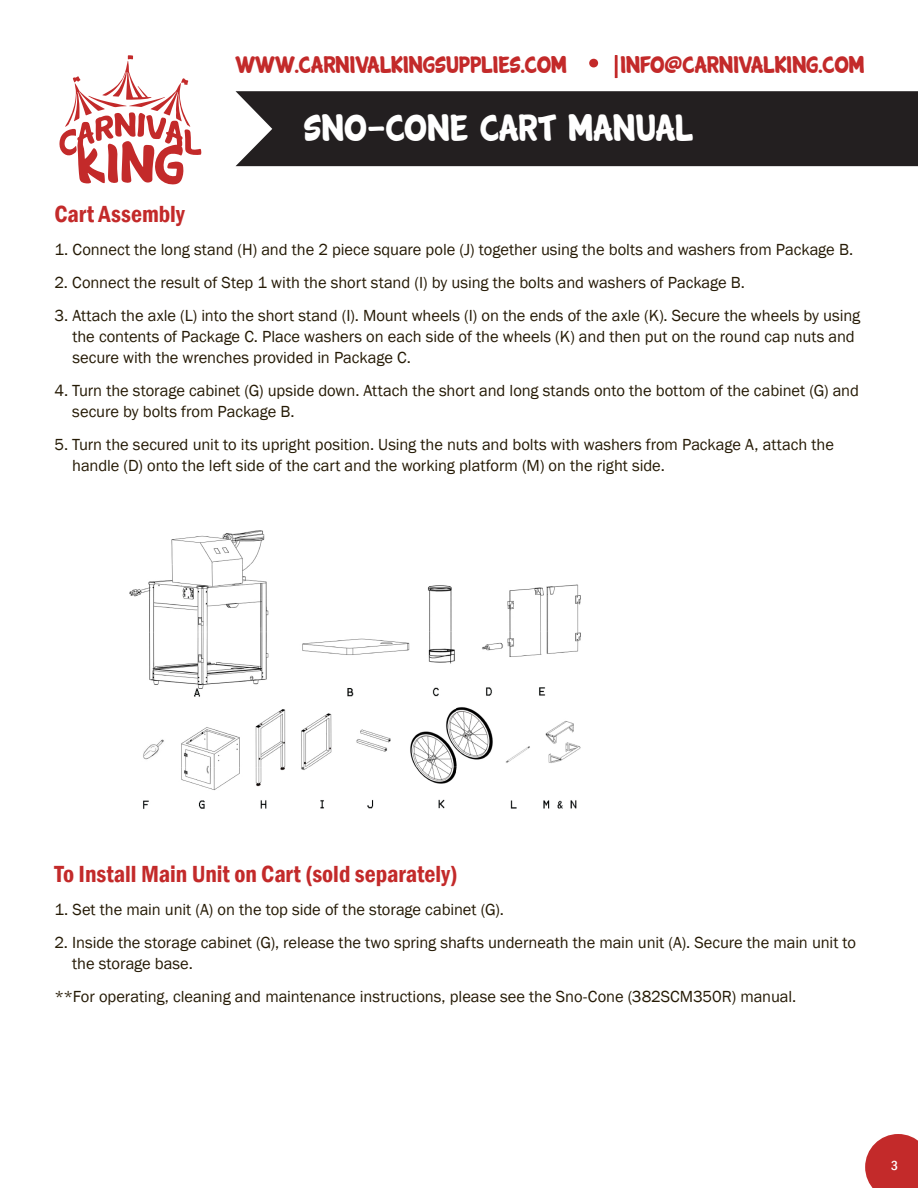
<style>
.page{position:relative;width:918px;height:1188px;background:#fff}
.page>*{position:absolute;margin:0;border:0;box-sizing:border-box;transform-origin:0 0}
.t1{font:60.75px "Cartwheel";color:#c32a2a}
.t2{font:37.95px "Cartwheel";letter-spacing:.005em;color:#fff}
.t3{font:600 condensed 24px "Franklin Gothic";color:#c32a2a}
.t4{font:24px "Cartwheel";color:#c32a2a}
.t5{font:16.5px/21px "Franklin Gothic";letter-spacing:-.005em;color:#251a05}
.t6{font:500 condensed 13.5px "Franklin Gothic";color:#fff}
</style>
<div class="page">
<svg style="left:865px;top:1134px;width:53px;height:54px;background:#ca4343"></svg>
<div style="left:236px;top:91px;width:682px;height:75px;background:#231f20"></div>
<svg style="left:59px;top:55px;width:142px;height:130px"></svg>
<img style="left:129px;top:530px;width:452px;height:279px">
<h3 class="t4" style="left:236px;top:55px;width:333px">WWW.CARNIVALKINGSUPPLIES.COM</h3>
<h1 class="t1" style="left:589px;top:22px;width:12px">.</h1>
<h3 class="t4" style="left:620px;top:55px;width:246px">INFO@CARNIVALKING.COM</h3>
<h2 class="t2" style="left:304px;top:112px;width:391px">SNO-CONE CART MANUAL</h2>
<p class="t3" style="left:55px;top:198px;width:132px">Cart Assembly</p>
<p class="t5" style="left:55px;top:240px;width:800px">1. Connect the long stand (H) and the 2 piece square pole (J) together using the bolts and washers from Package B.</p>
<p class="t5" style="left:55px;top:273px;width:692px">2. Connect the result of Step 1 with the short stand (I) by using the bolts and washers of Package B.</p>
<p class="t5" style="left:72px;top:306px;width:789px;text-indent:-18px">3. Attach the axle (L) into the short stand (I). Mount wheels (I) on the ends of the axle (K). Secure the wheels by using the contents of Package C. Place washers on each side of the wheels (K) and then put on the round cap nuts and secure with the wrenches provided in Package C.</p>
<p class="t5" style="left:72px;top:381px;width:788px;text-indent:-18px">4. Turn the storage cabinet (G) upside down. Attach the short and long stands onto the bottom of the cabinet (G) and secure by bolts from Package B.</p>
<p class="t5" style="left:72px;top:435px;width:763px;text-indent:-18px">5. Turn the secured unit to its upright position. Using the nuts and bolts with washers from Package A, attach the handle (D) onto the left side of the cart and the working platform (M) on the right side.</p>
<p class="t3" style="left:55px;top:858px;width:405px">To Install Main Unit on Cart (sold separately)</p>
<p class="t5" style="left:55px;top:899px;width:451px">1. Set the main unit (A) on the top side of the storage cabinet (G).</p>
<p class="t5" style="left:72px;top:932px;width:785px;text-indent:-18px">2. Inside the storage cabinet (G), release the two spring shafts underneath the main unit (A). Secure the main unit to the storage base.</p>
<p class="t5" style="left:55px;top:986px;width:743px">**For operating, cleaning and maintenance instructions, please see the Sno-Cone (382SCM350R) manual.</p>
<p class="t6" style="left:891px;top:1157px;width:8px">3</p>
</div>
